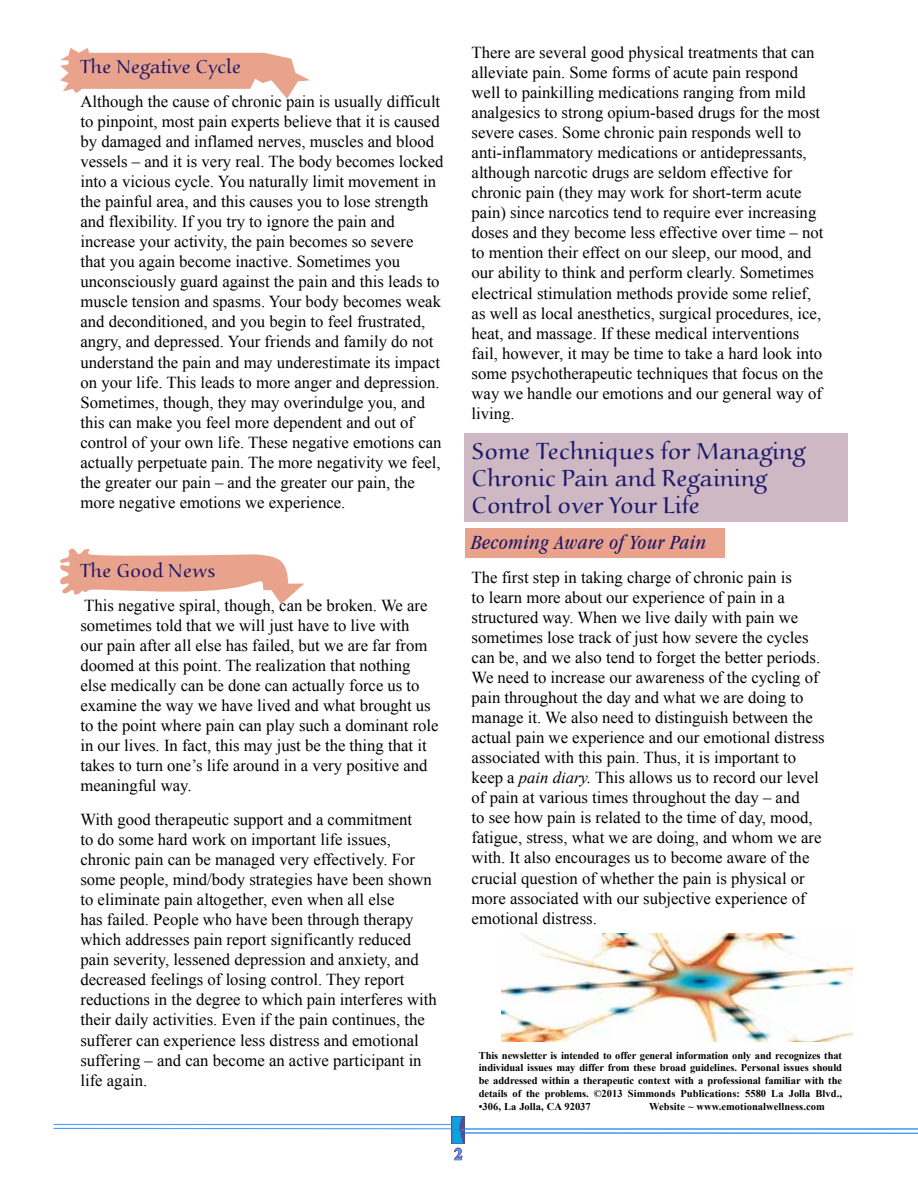
<style>
.page{position:relative;width:918px;height:1188px;background:#fff}
.page>*{position:absolute;margin:0;border:0;box-sizing:border-box;transform-origin:0 0}
.t1{font:300 24px/27px "Aucoin";color:#1e196a}
.t2{font:italic condensed 21px "Garamond IT Cby BT";letter-spacing:.025em;color:#1e196a}
.t3{font:300 19.5px "Aucoin";color:#1e196a}
.t4{font:16.65px/20.1px "Times New Roman";color:#000}
.t5{font:700 16.65px "Times New Roman";color:#4a9dff}
.t6{font:700 10.5px/12.8px "Times New Roman";letter-spacing:.005em;color:#000;text-align:justify}
.s1{font-style:italic}
</style>
<div class="page">
<div style="left:465px;top:529px;width:260px;height:29px;background:#e9a28b"></div>
<svg style="left:60px;top:48px;width:250px;height:51px"></svg>
<svg style="left:60px;top:548px;width:244px;height:56px"></svg>
<div style="left:465px;top:434px;width:383px;height:88px;background:#cdb8c4"></div>
<img style="left:501px;top:934px;width:351px;height:108px">
<svg style="left:453px;top:1147px;width:10px;height:14px"></svg>
<hr style="left:53px;top:1124px;width:405px;height:1px;background:#4a9dff">
<hr style="left:53px;top:1128px;width:405px;height:1px;background:#4a9dff">
<hr style="left:458px;top:1128px;width:460px;height:2px;background:#4a9dff">
<svg style="left:465px;top:1132px;width:453px;height:2px"></svg>
<img style="left:451px;top:1116px;width:14px;height:28px">
<p class="t3" style="left:80px;top:56px;width:162px">The Negative Cycle</p>
<p class="t4" style="left:80px;top:91px;width:365px">Although the cause of chronic pain is usually difficult to pinpoint, most pain experts believe that it is caused by damaged and inflamed nerves, muscles and blood vessels – and it is very real. The body becomes locked into a vicious cycle. You naturally limit movement in the painful area, and this causes you to lose strength and flexibility. If you try to ignore the pain and increase your activity, the pain becomes so severe<br>that you again become inactive. Sometimes you unconsciously guard against the pain and this leads to muscle tension and spasms. Your body becomes weak and deconditioned, and you begin to feel frustrated, angry, and depressed. Your friends and family do not understand the pain and may underestimate its impact on your life. This leads to more anger and depression.<br>Sometimes, though, they may overindulge you, and this can make you feel more dependent and out of control of your own life. These negative emotions can actually perpetuate pain. The more negativity we feel, the greater our pain – and the greater our pain, the more negative emotions we experience.</p>
<p class="t3" style="left:80px;top:561px;width:137px">The Good News</p>
<p class="t4" style="left:80px;top:595px;width:360px">This negative spiral, though, can be broken. We are sometimes told that we will just have to live with<br>our pain after all else has failed, but we are far from doomed at this point. The realization that nothing else medically can be done can actually force us to examine the way we have lived and what brought us to the point where pain can play such a dominant role in our lives. In fact, this may just be the thing that it takes to turn one’s life around in a very positive and meaningful way.</p>
<p class="t4" style="left:80px;top:809px;width:358px">With good therapeutic support and a commitment<br>to do some hard work on important life issues, chronic pain can be managed very effectively. For some people, mind/body strategies have been shown to eliminate pain altogether, even when all else<br>has failed. People who have been through therapy which addresses pain report significantly reduced pain severity, lessened depression and anxiety, and decreased feelings of losing control. They report reductions in the degree to which pain interferes with their daily activities. Even if the pain continues, the sufferer can experience less distress and emotional suffering – and can become an active participant in life again.</p>
<p class="t4" style="left:472px;top:42px;width:353px">There are several good physical treatments that can alleviate pain. Some forms of acute pain respond well to painkilling medications ranging from mild analgesics to strong opium-based drugs for the most severe cases. Some chronic pain responds well to anti-inflammatory medications or antidepressants, although narcotic drugs are seldom effective for chronic pain (they may work for short-term acute pain) since narcotics tend to require ever increasing doses and they become less effective over time – not to mention their effect on our sleep, our mood, and our ability to think and perform clearly. Sometimes electrical stimulation methods provide some relief, as well as local anesthetics, surgical procedures, ice, heat, and massage. If these medical interventions fail, however, it may be time to take a hard look into some psychotherapeutic techniques that focus on the way we handle our emotions and our general way of living.</p>
<h1 class="t1" style="left:472px;top:439px;width:335px">Some Techniques for Managing<br>Chronic Pain and Regaining<br>Control over Your Life</h1>
<p class="t2" style="left:472px;top:530px;width:236px">Becoming Aware of Your Pain</p>
<p class="t4" style="left:472px;top:567px;width:355px">The first step in taking charge of chronic pain is<br>to learn more about our experience of pain in a structured way. When we live daily with pain we sometimes lose track of just how severe the cycles can be, and we also tend to forget the better periods.<br>We need to increase our awareness of the cycling of pain throughout the day and what we are doing to manage it. We also need to distinguish between the actual pain we experience and our emotional distress associated with this pain. Thus, it is important to keep a <span class="s1">pain diary.</span> This allows us to record our level of pain at various times throughout the day – and<br>to see how pain is related to the time of day, mood, fatigue, stress, what we are doing, and whom we are with. It also encourages us to become aware of the crucial question of whether the pain is physical or more associated with our subjective experience of emotional distress.</p>
<p class="t6" style="left:479px;top:1049px;width:365px">This newsletter is intended to offer general information only and recognizes that individual issues may differ from these broad guidelines. Personal issues should be addressed within a therapeutic context with a professional familiar with the details of the problems. ©2013 Simmonds Publications: 5580 La Jolla Blvd.,</p>
<p class="t6" style="left:479px;top:1100px;width:114px">•306, La Jolla, CA 92037</p>
<p class="t6" style="left:649px;top:1100px;width:177px">Website ~ www.emotionalwellness.com</p>
<p class="t5" style="left:454px;top:1145px;width:10px">2</p>
</div>
